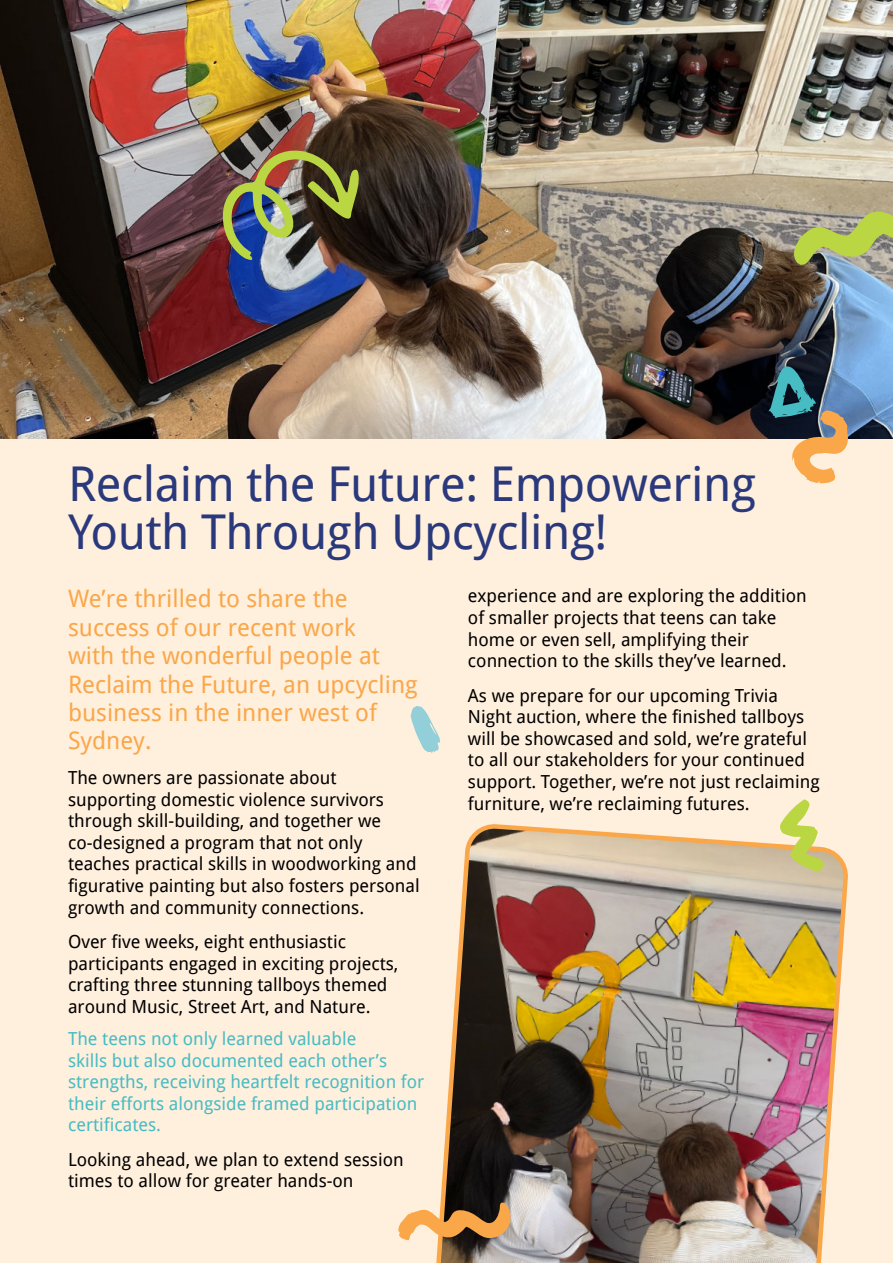
<style>
.page{position:relative;width:893px;height:1263px;background:#ffefdd}
.page>*{position:absolute;margin:0;border:0;box-sizing:border-box;transform-origin:0 0}
.t1{font:48px/48px "Droid Sans";letter-spacing:-.01em;color:#2a397c}
.t2{font:24px/28.5px "Droid Sans";color:#faa74a}
.t3{font:18px/21.6px "Droid Sans";color:#000}
.t4{font:18px/21.6px "Droid Sans";color:#47bcc3}
</style>
<div class="page">
<img style="left:0;top:0;width:893px;height:438px">
<img style="left:436px;top:824px;width:412px;height:439px">
<svg style="left:779px;top:799px;width:46px;height:74px"></svg>
<svg style="left:398px;top:1202px;width:116px;height:38px"></svg>
<svg style="left:768px;top:366px;width:81px;height:117px"></svg>
<svg style="left:789px;top:206px;width:104px;height:59px"></svg>
<svg style="left:410px;top:706px;width:30px;height:47px"></svg>
<img style="left:217px;top:139px;width:143px;height:122px">
<h1 class="t1" style="left:68px;top:464px;width:689px">Reclaim the Future: Empowering<br>Youth Through Upcycling!</h1>
<h2 class="t2" style="left:68px;top:586px;width:351px">We’re thrilled to share the success of our recent work<br>with the wonderful people at<br>Reclaim the Future, an upcycling business in the inner west of<br>Sydney.</h2>
<p class="t3" style="left:68px;top:768px;width:353px">The owners are passionate about supporting domestic violence survivors through skill-building, and together we co-designed a program that not only teaches practical skills in woodworking and figurative painting but also fosters personal growth and community connections.</p>
<p class="t3" style="left:68px;top:932px;width:332px">Over five weeks, eight enthusiastic participants engaged in exciting projects, crafting three stunning tallboys themed around Music, Street Art, and Nature.</p>
<p class="t4" style="left:68px;top:1029px;width:358px">The teens not only learned valuable<br>skills but also documented each other’s strengths, receiving heartfelt recognition for their efforts alongside framed participation certificates.</p>
<p class="t3" style="left:68px;top:1150px;width:337px">Looking ahead, we plan to extend session times to allow for greater hands-on</p>
<p class="t3" style="left:468px;top:587px;width:340px">experience and are exploring the addition of smaller projects that teens can take home or even sell, amplifying their connection to the skills they’ve learned.</p>
<p class="t3" style="left:468px;top:686px;width:353px">As we prepare for our upcoming Trivia Night auction, where the finished tallboys will be showcased and sold, we’re grateful to all our stakeholders for your continued support. Together, we’re not just reclaiming furniture, we’re reclaiming futures.</p>
</div>
